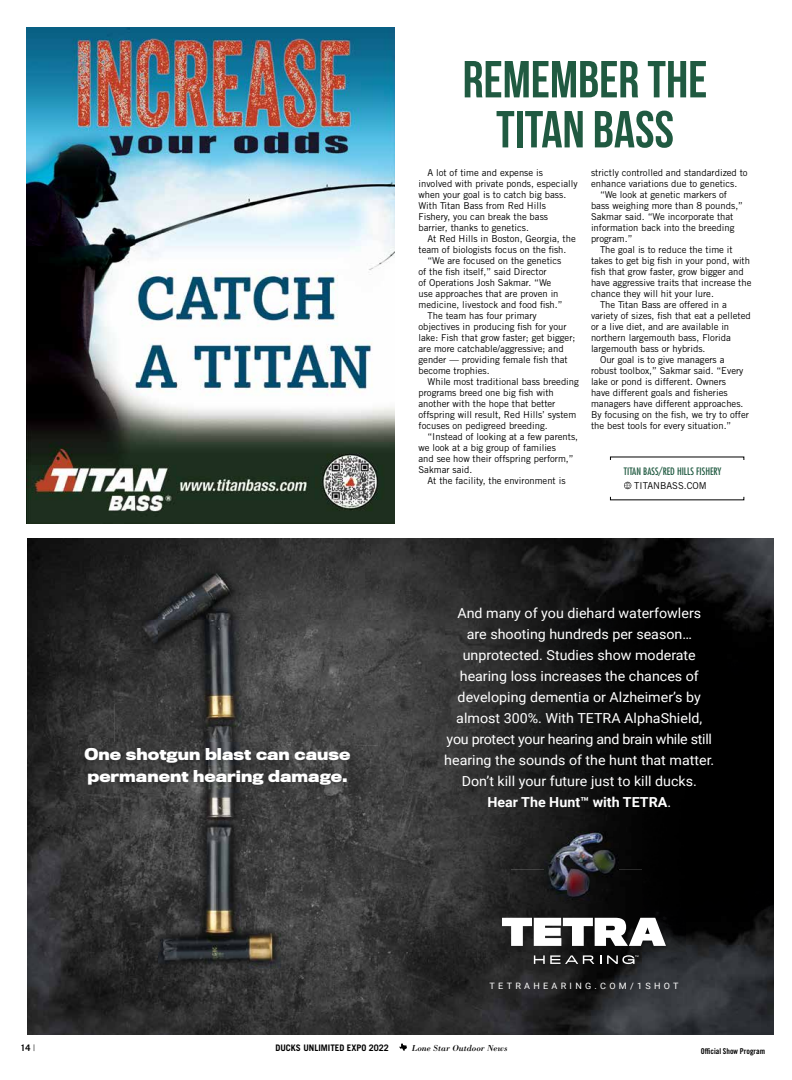
<style>
.page{position:relative;width:792px;height:1080px;background:#fff}
.page>*{position:absolute;margin:0;border:0;box-sizing:border-box;transform-origin:0 0}
.t1{font:52px/50px "Bebas Neue";color:#205a41;text-align:center}
.t2{font:700 15.1px/22.6px "Titling Gothic FB";color:#fff}
.t3{font:13.8px/21.1px "Roboto";color:#fff;text-align:center}
.t4{font:condensed 10px "Futura";color:#205a41}
.t5{font:9.5px/11px "Trade Gothic";color:#000}
.t6{font:700 9px "Trade Gothic";color:#000}
.t7{font:italic 9px "Bodoni";color:#000}
.t8{font:8.8px "Roboto";letter-spacing:.36em;color:#fff}
.t9{font:8px "Trade Gothic Bold Cond Twenty";color:#000}
.s1{font-weight:700}
.s2{font-weight:300}
</style>
<div class="page">
<svg style="left:399px;top:1044px;width:8px;height:7px"></svg>
<img style="left:27px;top:538px;width:659px;height:166px">
<img style="left:686px;top:538px;width:88px;height:497px">
<img style="left:27px;top:704px;width:88px;height:248px">
<img style="left:115px;top:704px;width:263px;height:41px">
<img style="left:378px;top:704px;width:308px;height:331px">
<img style="left:335px;top:745px;width:44px;height:290px">
<img style="left:115px;top:792px;width:132px;height:160px">
<img style="left:247px;top:792px;width:88px;height:243px">
<img style="left:27px;top:952px;width:220px;height:83px">
<img style="left:78px;top:742px;width:279px;height:50px">
<svg style="left:502px;top:918px;width:164px;height:28px"></svg>
<svg style="left:534px;top:955px;width:60px;height:9px"></svg>
<svg style="left:607px;top:955px;width:31px;height:9px"></svg>
<img style="left:544px;top:831px;width:74px;height:70px">
<img style="left:27px;top:27px;width:367px;height:497px">
<svg style="left:624px;top:482px;width:7px;height:7px"></svg>
<h1 class="t1" style="left:463px;top:54px;width:246px">REMEMBER THE<br>TITAN BASS</h1>
<h2 class="t2" style="left:85px;top:742px;width:267px">One shotgun blast can cause permanent hearing damage.</h2>
<p class="t5" style="left:419px;top:167px;width:161px;text-indent:9px">A lot of time and expense is involved with private ponds, especially when your goal is to catch big bass.<br>With Titan Bass from Red Hills<br>Fishery, you can break the bass barrier, thanks to genetics.</p>
<p class="t5" style="left:428px;top:233px;width:150px">At Red Hills in Boston, Georgia, the</p>
<p class="t5" style="left:419px;top:244px;width:150px">team of biologists focus on the fish.</p>
<p class="t5" style="left:428px;top:255px;width:135px">“We are focused on the genetics</p>
<p class="t5" style="left:419px;top:266px;width:130px">of the fish itself,” said Director</p>
<p class="t5" style="left:419px;top:277px;width:134px">of Operations Josh Sakmar. “We</p>
<p class="t5" style="left:419px;top:288px;width:142px">use approaches that are proven in</p>
<p class="t5" style="left:419px;top:299px;width:146px">medicine, livestock and food fish.”</p>
<p class="t5" style="left:428px;top:310px;width:111px">The team has four primary</p>
<p class="t5" style="left:419px;top:321px;width:150px">objectives in producing fish for your</p>
<p class="t5" style="left:419px;top:332px;width:158px">lake: Fish that grow faster; get bigger;</p>
<p class="t5" style="left:419px;top:343px;width:147px">are more catchable/aggressive; and</p>
<p class="t5" style="left:419px;top:354px;width:151px">gender — providing female fish that</p>
<p class="t5" style="left:419px;top:365px;width:73px">become trophies.</p>
<p class="t5" style="left:428px;top:376px;width:153px">While most traditional bass breeding</p>
<p class="t5" style="left:419px;top:387px;width:137px">programs breed one big fish with</p>
<p class="t5" style="left:419px;top:398px;width:138px">another with the hope that better</p>
<p class="t5" style="left:419px;top:409px;width:159px">offspring will result, Red Hills’ system</p>
<p class="t5" style="left:419px;top:420px;width:131px">focuses on pedigreed breeding.</p>
<p class="t5" style="left:428px;top:431px;width:152px">“Instead of looking at a few parents,</p>
<p class="t5" style="left:419px;top:442px;width:139px">we look at a big group of families</p>
<p class="t5" style="left:419px;top:453px;width:157px">and see how their offspring perform,”</p>
<p class="t5" style="left:419px;top:464px;width:55px">Sakmar said.</p>
<p class="t5" style="left:428px;top:475px;width:140px">At the facility, the environment is</p>
<p class="t5" style="left:591px;top:167px;width:158px">strictly controlled and standardized to</p>
<p class="t5" style="left:591px;top:178px;width:148px">enhance variations due to genetics.</p>
<p class="t5" style="left:600px;top:189px;width:129px">“We look at genetic markers of</p>
<p class="t5" style="left:591px;top:200px;width:153px">bass weighing more than 8 pounds,”</p>
<p class="t5" style="left:591px;top:211px;width:144px">Sakmar said. “We incorporate that</p>
<p class="t5" style="left:591px;top:222px;width:145px">information back into the breeding</p>
<p class="t5" style="left:591px;top:233px;width:43px">program.”</p>
<p class="t5" style="left:600px;top:244px;width:134px">The goal is to reduce the time it</p>
<p class="t5" style="left:591px;top:255px;width:161px">takes to get big fish in your pond, with</p>
<p class="t5" style="left:591px;top:266px;width:154px">fish that grow faster, grow bigger and</p>
<p class="t5" style="left:591px;top:277px;width:162px">have aggressive traits that increase the</p>
<p class="t5" style="left:591px;top:288px;width:124px">chance they will hit your lure.</p>
<p class="t5" style="left:600px;top:299px;width:128px">The Titan Bass are offered in a</p>
<p class="t5" style="left:591px;top:310px;width:161px">variety of sizes, fish that eat a pelleted</p>
<p class="t5" style="left:591px;top:321px;width:140px">or a live diet, and are available in</p>
<p class="t5" style="left:591px;top:332px;width:141px">northern largemouth bass, Florida</p>
<p class="t5" style="left:591px;top:343px;width:116px">largemouth bass or hybrids.</p>
<p class="t5" style="left:600px;top:354px;width:126px">Our goal is to give managers a</p>
<p class="t5" style="left:591px;top:365px;width:154px">robust toolbox,” Sakmar said. “Every</p>
<p class="t5" style="left:591px;top:376px;width:137px">lake or pond is different. Owners</p>
<p class="t5" style="left:591px;top:387px;width:138px">have different goals and fisheries</p>
<p class="t5" style="left:591px;top:398px;width:154px">managers have different approaches.</p>
<p class="t5" style="left:591px;top:409px;width:160px">By focusing on the fish, we try to offer</p>
<p class="t5" style="left:591px;top:420px;width:142px">the best tools for every situation.”</p>
<p class="t4" style="left:624px;top:465px;width:99px">TITAN BASS/RED HILLS FISHERY</p>
<p class="t5" style="left:634px;top:480px;width:74px">TITANBASS.COM</p>
<p class="t3" style="left:444px;top:602px;width:271px">And many of you diehard waterfowlers<br>are shooting hundreds per season… unprotected. Studies show moderate hearing loss increases the chances of developing dementia or Alzheimer’s by almost 300%. With TETRA AlphaShield, you protect your hearing and brain while still hearing the sounds of the hunt that matter.<br>Don’t kill your future just to kill ducks.<br><span class="s1">Hear The Hunt™ with TETRA</span>.</p>
<p class="t8" style="left:489px;top:979px;width:191px">TETRAHEARING.COM/1SHOT</p>
<p class="t6" style="left:21px;top:1042px;width:16px">14 <span class="s2">|</span></p>
<p class="t6" style="left:275px;top:1042px;width:115px">DUCKS UNLIMITED EXPO 2022</p>
<p class="t7" style="left:412px;top:1043px;width:97px">Lone Star Outdoor News</p>
<p class="t9" style="left:701px;top:1046px;width:66px">Official Show Program</p>
</div>
